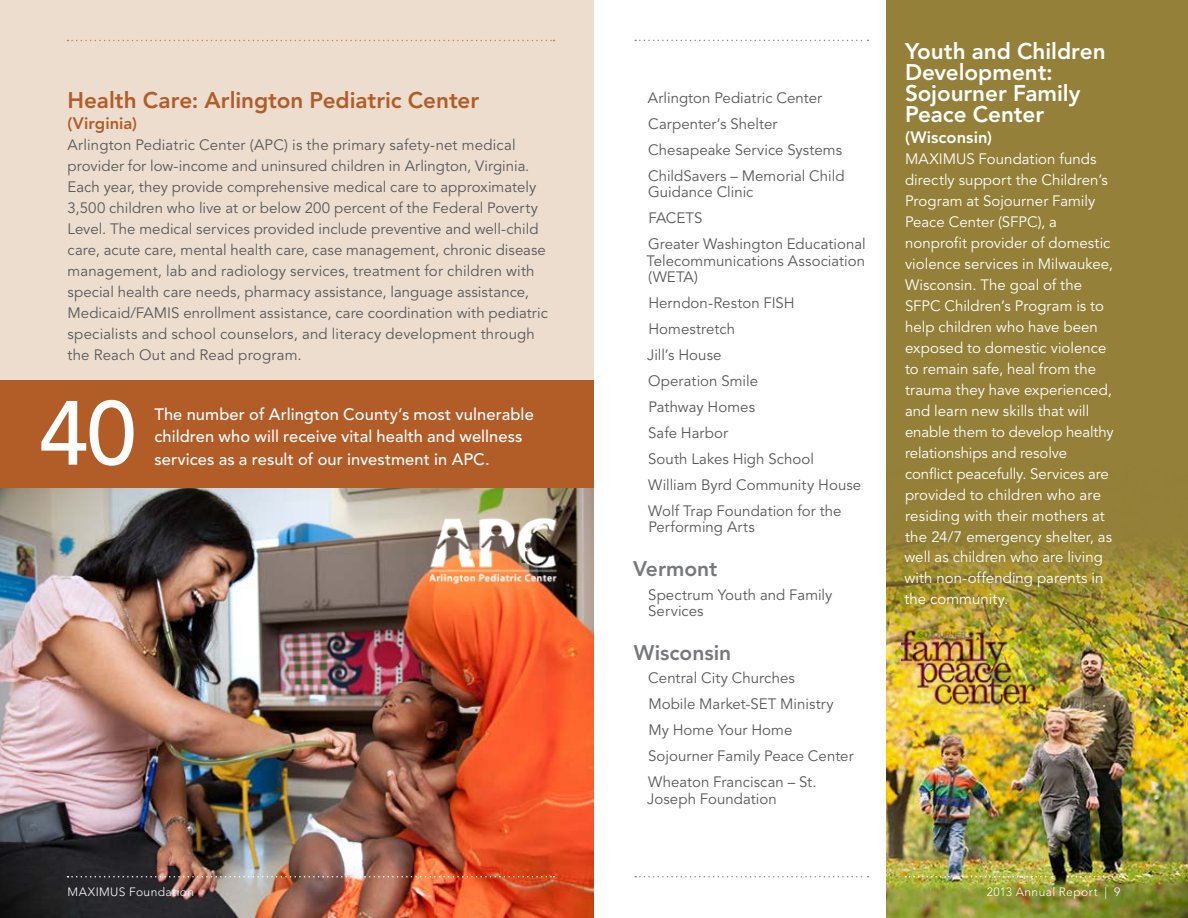
<style>
.page{position:relative;width:1188px;height:918px;background:#fff}
.page>*{position:absolute;margin:0;border:0;box-sizing:border-box;transform-origin:0 0}
.t1{font:500 90px "Avenir LT Pro";color:#fff}
.t2{font:800 22.5px/21px "Avenir LT Pro";color:#fff}
.t3{font:800 22.5px "Avenir LT Pro";color:#b25c28}
.t4{font:800 21px "Avenir LT Pro";color:#77787b}
.t5{font:500 16.5px/22.5px "Avenir LT Pro";letter-spacing:.005em;color:#fff}
.t6{font:800 16.5px "Avenir LT Pro";letter-spacing:.005em;color:#fff}
.t7{font:800 16.5px "Avenir LT Pro";letter-spacing:.005em;color:#b25c28}
.t8{font:15px/26px "Avenir LT Pro";letter-spacing:.005em;color:#58595b}
.t9{font:15px/21px "Avenir LT Pro";color:#fff}
.t10{font:300 12px "Avenir LT Pro";letter-spacing:.035em;color:#fff}
</style>
<div class="page">
<div style="left:887px;top:0;width:301px;height:918px;background:#948038"></div>
<img style="left:887px;top:542px;width:301px;height:376px">
<div style="left:0;top:0;width:594px;height:486px;background:#ecddcf"></div>
<img style="left:0;top:488px;width:594px;height:430px">
<img style="left:427px;top:510px;width:133px;height:77px">
<svg style="left:68px;top:40px;width:487px;height:1px"></svg>
<svg style="left:68px;top:876px;width:487px;height:2px"></svg>
<div style="left:0;top:380px;width:594px;height:108px;background:#b25c28"></div>
<svg style="left:635px;top:40px;width:252px;height:1px"></svg>
<svg style="left:902px;top:547px;width:205px;height:66px"></svg>
<svg style="left:635px;top:876px;width:487px;height:2px"></svg>
<img style="left:966px;top:628px;width:76px;height:91px">
<img style="left:902px;top:625px;width:138px;height:82px">
<h2 class="t3" style="left:68px;top:87px;width:413px">Health Care: Arlington Pediatric Center</h2>
<p class="t7" style="left:68px;top:113px;width:71px">(Virginia)</p>
<p class="t8" style="left:68px;top:134px;width:482px;line-height:21px">Arlington Pediatric Center (APC) is the primary safety-net medical provider for low-income and uninsured children in Arlington, Virginia.<br>Each year, they provide comprehensive medical care to approximately 3,500 children who live at or below 200 percent of the Federal Poverty Level. The medical services provided include preventive and well-child care, acute care, mental health care, case management, chronic disease management, lab and radiology services, treatment for children with special health care needs, pharmacy assistance, language assistance, Medicaid/FAMIS enrollment assistance, care coordination with pediatric specialists and school counselors, and literacy development through the Reach Out and Read program.</p>
<h1 class="t1" style="left:38px;top:380px;width:100px">40</h1>
<p class="t5" style="left:154px;top:403px;width:381px">The number of Arlington County’s most vulnerable children who will receive vital health and wellness</p>
<p class="t5" style="left:154px;top:448px;width:337px">services as a result of our investment in APC.</p>
<p class="t10" style="left:68px;top:884px;width:128px">MAXIMUS Foundation</p>
<p class="t8" style="left:648px;top:85px;width:198px">Arlington Pediatric Center<br>Carpenter’s Shelter<br>Chesapeake Service Systems<br>ChildSavers – Memorial Child</p>
<p class="t8" style="left:648px;top:180px;width:219px">Guidance Clinic<br>FACETS<br>Greater Washington Educational</p>
<p class="t8" style="left:646px;top:253px;width:220px;line-height:16.5px">Telecommunications Association (WETA)</p>
<p class="t8" style="left:647px;top:290px;width:216px">Herndon-Reston FISH<br>Homestretch<br>Jill’s House<br>Operation Smile<br>Pathway Homes<br>Safe Harbor<br>South Lakes High School<br>William Byrd Community House<br>Wolf Trap Foundation for the</p>
<p class="t8" style="left:648px;top:514px;width:108px">Performing Arts</p>
<h3 class="t4" style="left:633px;top:557px;width:86px">Vermont</h3>
<p class="t8" style="left:648px;top:586px;width:186px;line-height:16.5px">Spectrum Youth and Family<br>Services</p>
<h3 class="t4" style="left:634px;top:640px;width:99px">Wisconsin</h3>
<p class="t8" style="left:648px;top:665px;width:207px">Central City Churches<br>Mobile Market-SET Ministry<br>My Home Your Home<br>Sojourner Family Peace Center<br>Wheaton Franciscan – St.</p>
<p class="t8" style="left:647px;top:786px;width:131px">Joseph Foundation</p>
<h2 class="t2" style="left:905px;top:40px;width:202px">Youth and Children<br>Development:<br>Sojourner Family<br>Peace Center</h2>
<p class="t6" style="left:905px;top:127px;width:89px">(Wisconsin)</p>
<p class="t9" style="left:904px;top:148px;width:211px">MAXIMUS Foundation funds directly support the Children’s<br>Program at Sojourner Family<br>Peace Center (SFPC), a nonprofit provider of domestic violence services in Milwaukee,<br>Wisconsin. The goal of the<br>SFPC Children’s Program is to help children who have been exposed to domestic violence to remain safe, heal from the trauma they have experienced, and learn new skills that will enable them to develop healthy relationships and resolve conflict peacefully. Services are provided to children who are residing with their mothers at the 24/7 emergency shelter, as well as children who are living with non-offending parents in the community.</p>
<p class="t10" style="left:987px;top:884px;width:135px">2013 Annual Report | 9</p>
</div>
